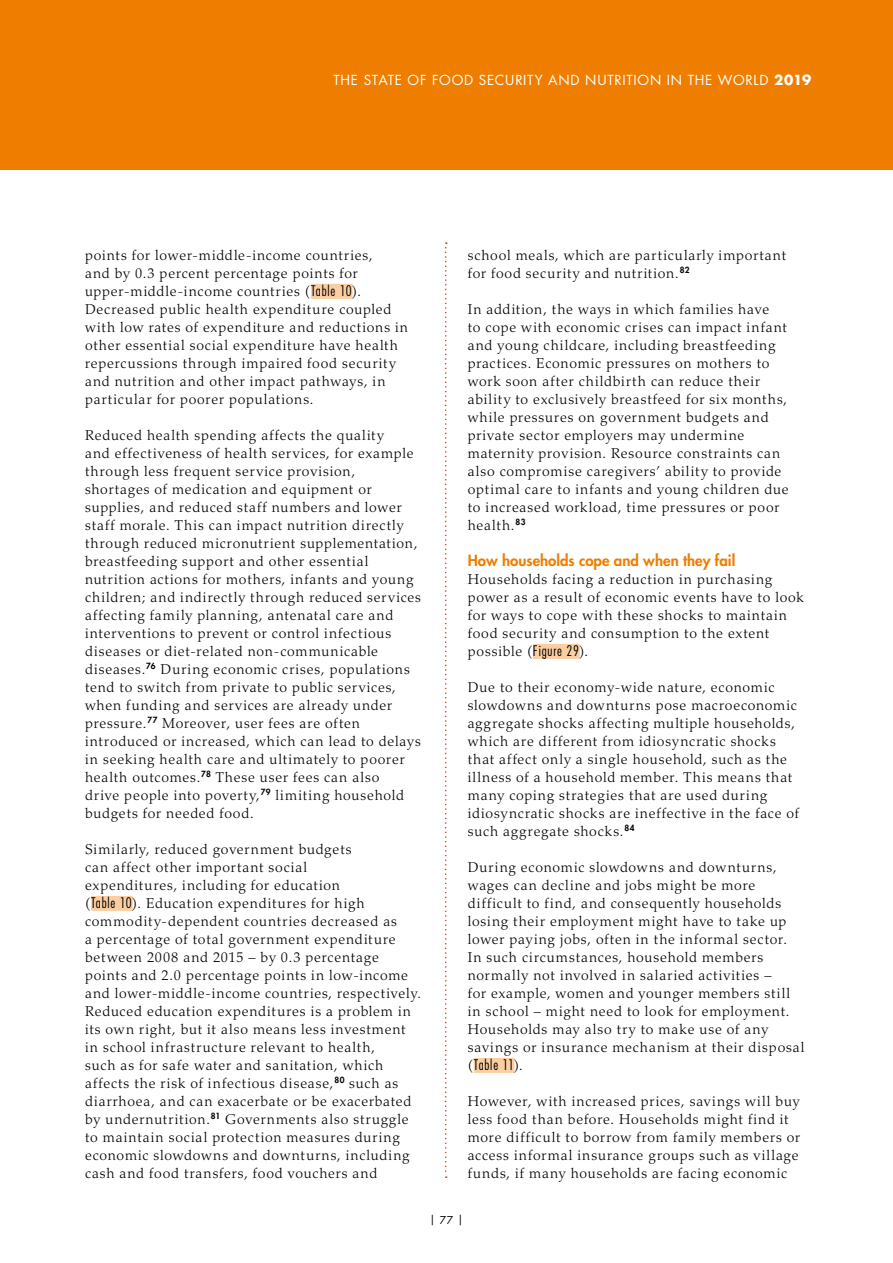
<style>
.page{position:relative;width:893px;height:1263px;background:#fff}
.page>*{position:absolute;margin:0;border:0;box-sizing:border-box;transform-origin:0 0}
.Heading4_OK{font:800 15px "Futura Std";color:#ef7d00}
.NewPara1_OK{font:300 14.25px/18px "Palatino LT Std";letter-spacing:.055em;color:#000}
.t1{font:13.5px "Futura Std";letter-spacing:.055em;color:#fff}
.t2{font:10.5px "Futura Std";color:#000}
.s1{font-weight:700}
.s2{font-family:"Futura Std";font-stretch:condensed}
</style>
<div class="page">
<div style="left:0;top:0;width:893px;height:170px;background:#ef7d00"></div>
<svg style="left:445px;top:242px;width:2px;height:936px"></svg>
<div style="left:311px;top:284px;width:42px;height:15px;background:#fbcea2"></div>
<div style="left:91px;top:896px;width:42px;height:15px;background:#fbcea2"></div>
<div style="left:533px;top:644px;width:47px;height:15px;background:#fbcea2"></div>
<div style="left:474px;top:1058px;width:40px;height:15px;background:#fbcea2"></div>
<p class="t1" style="left:333px;top:71px;width:479px">THE STATE OF FOOD SECURITY AND NUTRITION IN THE WORLD <span class="s1">2019</span></p>
<p class="NewPara1_OK" style="left:85px;top:246px;width:325px">points for lower-middle-income countries,<br>and by 0.3 percent percentage points for upper-middle-income countries (<span class="s2">Table 10</span>).<br>Decreased public health expenditure coupled with low rates of expenditure and reductions in other essential social expenditure have health repercussions through impaired food security and nutrition and other impact pathways, in particular for poorer populations.</p>
<p class="NewPara1_OK" style="left:85px;top:426px;width:337px">Reduced health spending affects the quality<br>and effectiveness of health services, for example through less frequent service provision, shortages of medication and equipment or supplies, and reduced staff numbers and lower staff morale. This can impact nutrition directly through reduced micronutrient supplementation, breastfeeding support and other essential nutrition actions for mothers, infants and young children; and indirectly through reduced services affecting family planning, antenatal care and interventions to prevent or control infectious diseases or diet-related non-communicable diseases.<sup>76</sup> During economic crises, populations tend to switch from private to public services, when funding and services are already under pressure.<sup>77</sup> Moreover, user fees are often introduced or increased, which can lead to delays in seeking health care and ultimately to poorer health outcomes.<sup>78</sup> These user fees can also<br>drive people into poverty,<sup>79</sup> limiting household budgets for needed food.</p>
<p class="NewPara1_OK" style="left:85px;top:840px;width:337px">Similarly, reduced government budgets<br>can affect other important social<br>expenditures, including for education<br>(<span class="s2">Table 10</span>). Education expenditures for high commodity-dependent countries decreased as<br>a percentage of total government expenditure between 2008 and 2015 – by 0.3 percentage points and 2.0 percentage points in low-income and lower-middle-income countries, respectively.<br>Reduced education expenditures is a problem in its own right, but it also means less investment in school infrastructure relevant to health,<br>such as for safe water and sanitation, which affects the risk of infectious disease,<sup>80</sup> such as diarrhoea, and can exacerbate or be exacerbated by undernutrition.<sup>81</sup> Governments also struggle to maintain social protection measures during economic slowdowns and downturns, including cash and food transfers, food vouchers and</p>
<p class="NewPara1_OK" style="left:468px;top:246px;width:320px">school meals, which are particularly important for food security and nutrition.<sup>82</sup></p>
<p class="NewPara1_OK" style="left:468px;top:300px;width:322px">In addition, the ways in which families have<br>to cope with economic crises can impact infant and young childcare, including breastfeeding practices. Economic pressures on mothers to work soon after childbirth can reduce their ability to exclusively breastfeed for six months, while pressures on government budgets and private sector employers may undermine maternity provision. Resource constraints can also compromise caregivers’ ability to provide optimal care to infants and young children due to increased workload, time pressures or poor health.<sup>83</sup></p>
<p class="Heading4_OK" style="left:468px;top:551px;width:269px">How households cope and when they fail</p>
<p class="NewPara1_OK" style="left:468px;top:570px;width:338px">Households facing a reduction in purchasing power as a result of economic events have to look for ways to cope with these shocks to maintain food security and consumption to the extent possible (<span class="s2">Figure 29</span>).</p>
<p class="NewPara1_OK" style="left:468px;top:678px;width:333px">Due to their economy-wide nature, economic slowdowns and downturns pose macroeconomic aggregate shocks affecting multiple households, which are different from idiosyncratic shocks that affect only a single household, such as the illness of a household member. This means that many coping strategies that are used during idiosyncratic shocks are ineffective in the face of such aggregate shocks.<sup>84</sup></p>
<p class="NewPara1_OK" style="left:468px;top:858px;width:338px">During economic slowdowns and downturns, wages can decline and jobs might be more difficult to find, and consequently households losing their employment might have to take up lower paying jobs, often in the informal sector.<br>In such circumstances, household members normally not involved in salaried activities –<br>for example, women and younger members still in school – might need to look for employment.<br>Households may also try to make use of any savings or insurance mechanism at their disposal (<span class="s2">Table 11</span>).</p>
<p class="NewPara1_OK" style="left:468px;top:1092px;width:334px">However, with increased prices, savings will buy less food than before. Households might find it more difficult to borrow from family members or access informal insurance groups such as village funds, if many households are facing economic</p>
<p class="t2" style="left:429px;top:1213px;width:35px">| 77 |</p>
</div>
